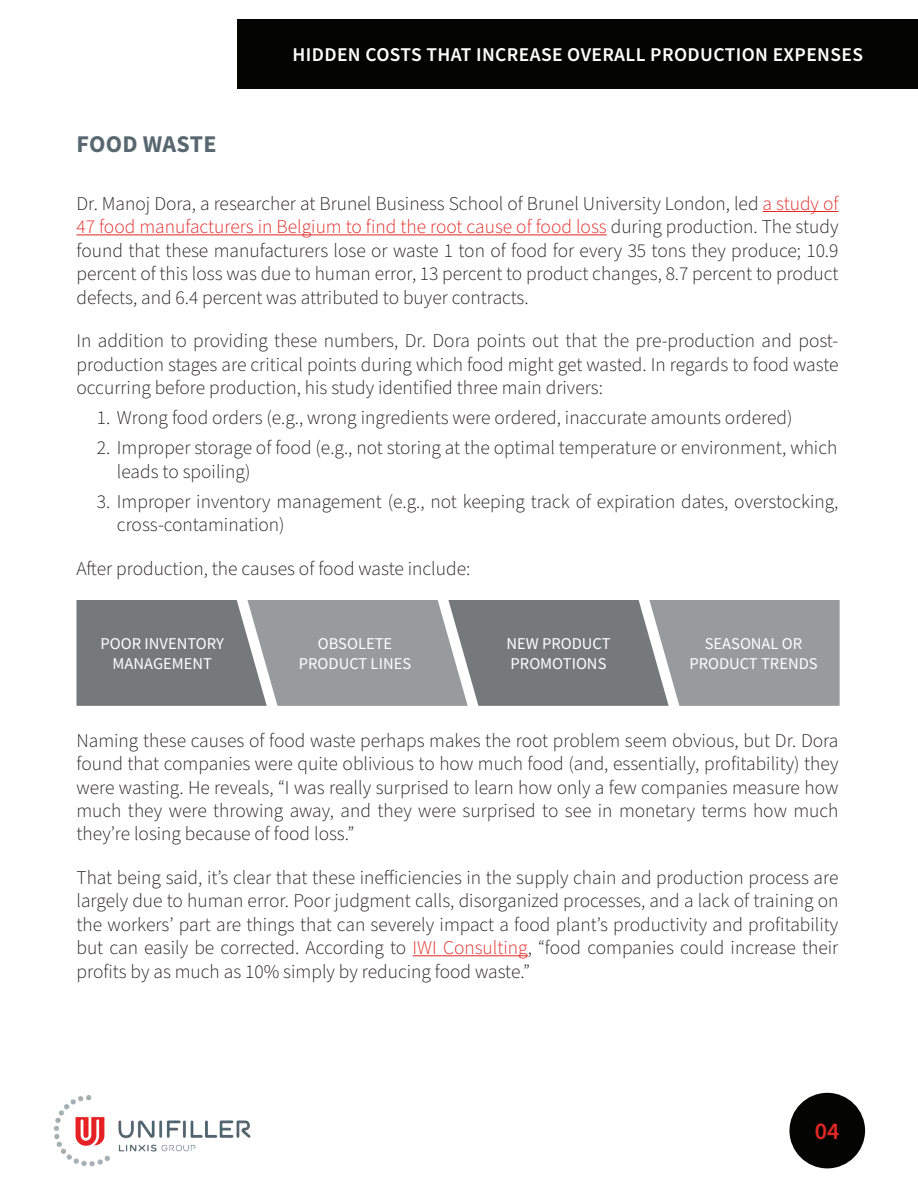
<style>
.page{position:relative;width:918px;height:1188px;background:#fff}
.page>*{position:absolute;margin:0;border:0;box-sizing:border-box;transform-origin:0 0}
.t1{font:700 24px "Source Sans Pro";letter-spacing:.01em;color:#596770}
.t2{font:600 24px "Source Sans Pro";color:#e22725}
.t3{font:300 19.5px/23.4px "Source Sans Pro";color:#231f20;text-align:justify}
.t4{font:600 19.5px "Source Sans Pro";letter-spacing:.02em;color:#fff}
.t5{font:16.5px/19.8px "Source Sans Pro";color:#fff;text-align:center}
.s1{color:#e22725}
</style>
<div class="page">
<svg style="left:76px;top:600px;width:764px;height:106px;background:#8c8e8f"></svg>
<div style="left:789px;top:1093px;width:76px;height:75px;background:#040503;border-radius:50%"></div>
<img style="left:53px;top:1095px;width:198px;height:72px">
<hr style="left:763px;top:211px;width:76px;height:1px;background:#e22725">
<hr style="left:76px;top:234px;width:531px;height:1px;background:#e22725">
<hr style="left:413px;top:955px;width:115px;height:1px;background:#e22725">
<div style="left:238px;top:19px;width:680px;height:70px;background:#040503"></div>
<p class="t1" style="left:76px;top:128px;width:141px">FOOD WASTE</p>
<p class="t4" style="left:293px;top:41px;width:572px">HIDDEN COSTS THAT INCREASE OVERALL PRODUCTION EXPENSES</p>
<p class="t3" style="left:76px;top:192px;width:764px">Dr. Manoj Dora, a researcher at Brunel Business School of Brunel University London, led <span class="s1">a study of 47 food manufacturers in Belgium to find the root cause of food loss</span> during production. The study found that these manufacturers lose or waste 1 ton of food for every 35 tons they produce; 10.9 percent of this loss was due to human error, 13 percent to product changes, 8.7 percent to product defects, and 6.4 percent was attributed to buyer contracts.</p>
<p class="t3" style="left:76px;top:330px;width:764px">In addition to providing these numbers, Dr. Dora points out that the pre-production and post&shy;production stages are critical points during which food might get wasted. In regards to food waste occurring before production, his study identified three main drivers:</p>
<p class="t3" style="left:97px;top:407px;width:697px">1. Wrong food orders (e.g., wrong ingredients were ordered, inaccurate amounts ordered)</p>
<p class="t3" style="left:117px;top:437px;width:722px;text-indent:-20px">2. Improper storage of food (e.g., not storing at the optimal temperature or environment, which leads to spoiling)</p>
<p class="t3" style="left:117px;top:490px;width:723px;text-indent:-20px">3. Improper inventory management (e.g., not keeping track of expiration dates, overstocking, cross-contamination)</p>
<p class="t3" style="left:76px;top:557px;width:395px">After production, the causes of food waste include:</p>
<p class="t5" style="left:101px;top:634px;width:125px">POOR INVENTORY<br>MANAGEMENT</p>
<p class="t5" style="left:299px;top:634px;width:114px">OBSOLETE<br>PRODUCT LINES</p>
<p class="t5" style="left:507px;top:634px;width:106px;text-align:left">NEW PRODUCT<br>PROMOTIONS</p>
<p class="t5" style="left:689px;top:634px;width:130px">SEASONAL OR<br>PRODUCT TRENDS</p>
<p class="t3" style="left:76px;top:729px;width:764px">Naming these causes of food waste perhaps makes the root problem seem obvious, but Dr. Dora found that companies were quite oblivious to how much food (and, essentially, profitability) they were wasting. He reveals, “I was really surprised to learn how only a few companies measure how much they were throwing away, and they were surprised to see in monetary terms how much they’re losing because of food loss.”</p>
<p class="t3" style="left:76px;top:867px;width:764px">That being said, it’s clear that these inefficiencies in the supply chain and production process are largely due to human error. Poor judgment calls, disorganized processes, and a lack of training on the workers’ part are things that can severely impact a food plant’s productivity and profitability but can easily be corrected. According to <span class="s1">IWI Consulting</span>, “food companies could increase their profits by as much as 10% simply by reducing food waste.”</p>
<p class="t2" style="left:815px;top:1115px;width:26px">04</p>
</div>
